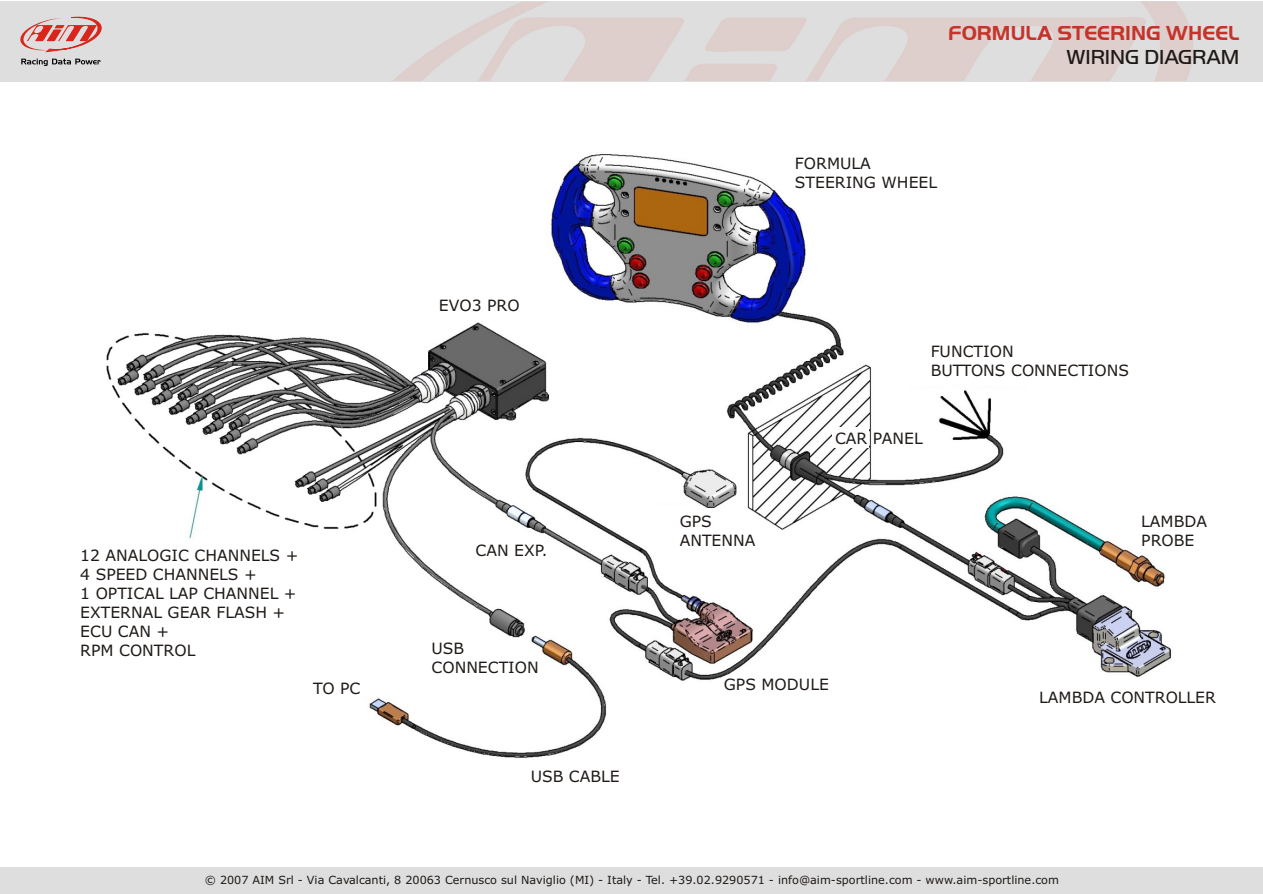
<style>
.page{position:relative;width:1263px;height:894px;background:#fff}
.page>*{position:absolute;margin:0;border:0;box-sizing:border-box;transform-origin:0 0}
.t1{font:21px "Handel Got D Bol";color:#c7332b}
.t2{font:21px "Handel Got D Lig";color:#1f1a17}
.t3{font:15.6px/18.9px "Verdana";color:#1f1a17}
.t4{font:11.25px "Verdana";color:#1f1a17}
</style>
<div class="page">
<img style="left:106px;top:154px;width:1065px;height:604px">
<div style="left:0;top:1px;width:1263px;height:80px;background:linear-gradient(to bottom,#dedbda,#ded8d7)"></div>
<div style="left:0;top:868px;width:1263px;height:26px;background:#dedede"></div>
<svg style="left:21px;top:59px;width:80px;height:7px"></svg>
<svg style="left:20px;top:16px;width:82px;height:36px;background:#dca6a3"></svg>
<img style="left:393px;top:2px;width:157px;height:79px">
<div style="left:833px;top:428px;width:36px;height:20px;background:#fff"></div>
<p class="t3" style="left:439px;top:297px;width:82px">EVO3 PRO</p>
<p class="t3" style="left:80px;top:547px;width:220px">12 ANALOGIC CHANNELS +<br>4 SPEED CHANNELS +<br>1 OPTICAL LAP CHANNEL +<br>EXTERNAL GEAR FLASH +<br>ECU CAN +<br>RPM CONTROL</p>
<p class="t3" style="left:476px;top:542px;width:73px">CAN EXP.</p>
<p class="t3" style="left:432px;top:640px;width:109px">USB<br>CONNECTION</p>
<p class="t3" style="left:313px;top:680px;width:49px">TO PC</p>
<p class="t3" style="left:531px;top:768px;width:90px">USB CABLE</p>
<h1 class="t1" style="left:948px;top:23px;width:293px">FORMULA STEERING WHEEL</h1>
<h1 class="t2" style="left:1067px;top:46px;width:174px">WIRING DIAGRAM</h1>
<p class="t3" style="left:795px;top:156px;width:144px">FORMULA<br>STEERING WHEEL</p>
<p class="t3" style="left:680px;top:514px;width:77px">GPS<br>ANTENNA</p>
<p class="t3" style="left:931px;top:343px;width:200px">FUNCTION<br>BUTTONS CONNECTIONS</p>
<p class="t3" style="left:835px;top:430px;width:89px">CAR PANEL</p>
<p class="t3" style="left:1141px;top:513px;width:67px">LAMBDA<br>PROBE</p>
<p class="t3" style="left:724px;top:676px;width:106px">GPS MODULE</p>
<p class="t3" style="left:1039px;top:689px;width:178px">LAMBDA CONTROLLER</p>
<p class="t4" style="left:205px;top:875px;width:856px">© 2007 AIM Srl - Via Cavalcanti, 8 20063 Cernusco sul Naviglio (MI) - Italy - Tel. +39.02.9290571 - info@aim-sportline.com - www.aim-sportline.com</p>
</div>
